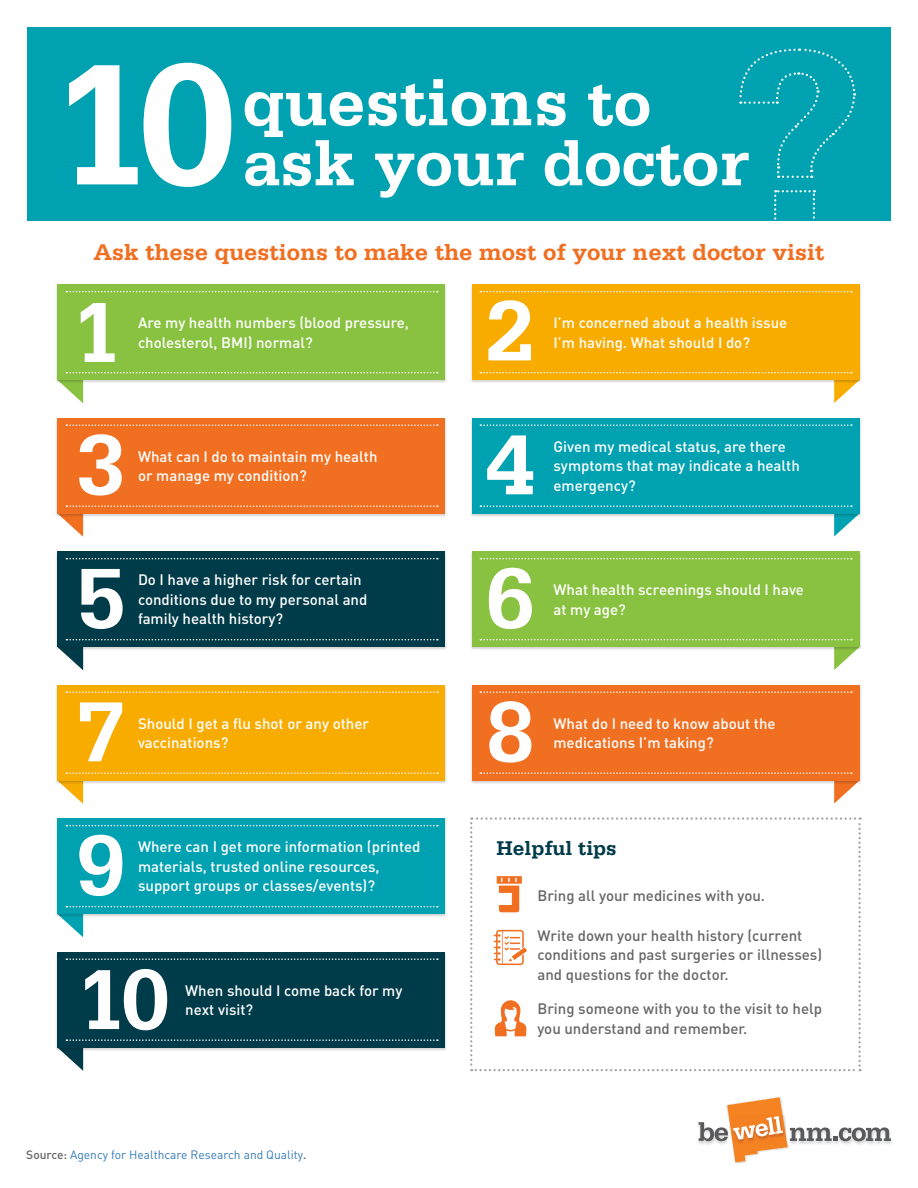
<style>
.page{position:relative;width:918px;height:1188px;background:#fff}
.page>*{position:absolute;margin:0;border:0;box-sizing:border-box;transform-origin:0 0}
.HEADLINE{font:700 182.25px "Serifa";color:#fff}
.t1{font:700 90px "Serifa";color:#fff}
.HEADLINE-2{font:700 69px "Serifa";color:#fff}
.HEADLINE-3{font:700 67.5px "Serifa";color:#fff}
.SUBHEAD{font:700 24px "Serifa";color:#f06f21}
.SUBHEAD-2{font:700 21px "Serifa";color:#003b49}
.BODY{font:500 15px/19.5px "DIN Pro";color:#fff}
.BODY-2{font:500 15px/19.5px "DIN Pro";color:#666}
.FOOTNOTE{font:12px "DIN Pro";color:#337ab7}
.s1{font-size:67.5px}
.s2{font-weight:500;color:#666}
</style>
<div class="page">
<div style="left:27px;top:27px;width:864px;height:193px;background:#00a1b1"></div>
<svg style="left:699px;top:1097px;width:192px;height:65px"></svg>
<div style="left:55px;top:284px;width:392px;height:99px;background:#e8e8e8"></div>
<div style="left:57px;top:285px;width:388px;height:95px;background:#89c241"></div>
<div style="left:472px;top:285px;width:388px;height:95px;background:#f8ac00"></div>
<div style="left:57px;top:418px;width:388px;height:95px;background:#f06f21"></div>
<div style="left:472px;top:418px;width:388px;height:95px;background:#00a1b1"></div>
<div style="left:55px;top:551px;width:392px;height:99px;background:#e8e8e8"></div>
<div style="left:57px;top:552px;width:388px;height:95px;background:#003b49"></div>
<div style="left:472px;top:552px;width:388px;height:95px;background:#89c241"></div>
<div style="left:57px;top:685px;width:388px;height:95px;background:#f8ac00"></div>
<div style="left:472px;top:685px;width:388px;height:95px;background:#f06f21"></div>
<div style="left:55px;top:818px;width:392px;height:99px;background:#e8e8e8"></div>
<div style="left:57px;top:819px;width:388px;height:95px;background:#00a1b1"></div>
<div style="left:57px;top:952px;width:388px;height:95px;background:#003b49"></div>
<svg style="left:66px;top:291px;width:372px;height:1px"></svg>
<svg style="left:66px;top:424px;width:372px;height:2px"></svg>
<svg style="left:66px;top:558px;width:372px;height:1px"></svg>
<svg style="left:66px;top:691px;width:372px;height:2px"></svg>
<svg style="left:66px;top:825px;width:372px;height:1px"></svg>
<svg style="left:66px;top:958px;width:372px;height:2px"></svg>
<svg style="left:480px;top:291px;width:372px;height:1px"></svg>
<svg style="left:480px;top:424px;width:372px;height:2px"></svg>
<svg style="left:480px;top:558px;width:372px;height:1px"></svg>
<svg style="left:480px;top:691px;width:372px;height:2px"></svg>
<svg style="left:57px;top:372px;width:381px;height:31px"></svg>
<svg style="left:57px;top:505px;width:381px;height:32px"></svg>
<svg style="left:57px;top:639px;width:381px;height:31px"></svg>
<svg style="left:57px;top:772px;width:381px;height:32px"></svg>
<svg style="left:57px;top:906px;width:381px;height:31px"></svg>
<svg style="left:57px;top:1039px;width:381px;height:32px"></svg>
<svg style="left:480px;top:372px;width:380px;height:31px"></svg>
<svg style="left:480px;top:505px;width:380px;height:32px"></svg>
<svg style="left:480px;top:639px;width:380px;height:31px"></svg>
<svg style="left:480px;top:772px;width:380px;height:32px"></svg>
<svg style="left:470px;top:817px;width:391px;height:254px"></svg>
<svg style="left:739px;top:48px;width:117px;height:130px"></svg>
<svg style="left:774px;top:190px;width:41px;height:31px"></svg>
<p class="HEADLINE" style="left:50px;top:18px;width:190px">10</p>
<p class="HEADLINE-2" style="left:243px;top:62px;width:410px">questions <span class="s1">to</span></p>
<p class="HEADLINE-3" style="left:243px;top:124px;width:508px">ask your doctor</p>
<p class="SUBHEAD" style="left:93px;top:238px;width:733px">Ask these questions to make the most of your next doctor visit</p>
<p class="t1" style="left:71px;top:280px;width:52px">1</p>
<p class="t1" style="left:485px;top:278px;width:52px">2</p>
<p class="BODY" style="left:138px;top:312px;width:273px">Are my health numbers (blood pressure, cholesterol, BMI) normal?</p>
<p class="BODY" style="left:554px;top:312px;width:235px">I’m concerned about a health issue<br>I’m having. What should I do?</p>
<p class="t1" style="left:76px;top:412px;width:52px">3</p>
<p class="t1" style="left:485px;top:412px;width:52px">4</p>
<p class="BODY" style="left:138px;top:446px;width:241px">What can I do to maintain my health or manage my condition?</p>
<p class="BODY" style="left:554px;top:436px;width:248px">Given my medical status, are there symptoms that may indicate a health emergency?</p>
<p class="t1" style="left:76px;top:545px;width:52px">5</p>
<p class="t1" style="left:485px;top:545px;width:52px">6</p>
<p class="BODY" style="left:138px;top:570px;width:231px">Do I have a higher risk for certain conditions due to my personal and family health history?</p>
<p class="BODY" style="left:554px;top:579px;width:252px">What health screenings should I have at my age?</p>
<p class="t1" style="left:76px;top:679px;width:52px">7</p>
<p class="t1" style="left:485px;top:679px;width:52px">8</p>
<p class="BODY" style="left:138px;top:713px;width:233px">Should I get a flu shot or any other vaccinations?</p>
<p class="BODY" style="left:554px;top:713px;width:224px">What do I need to know about the medications I’m taking?</p>
<p class="t1" style="left:76px;top:812px;width:52px">9</p>
<p class="BODY" style="left:138px;top:837px;width:284px">Where can I get more information (printed materials, trusted online resources, support groups or classes/events)?</p>
<p class="t1" style="left:76px;top:947px;width:96px">10</p>
<p class="BODY" style="left:185px;top:980px;width:219px">When should I come back for my next visit?</p>
<p class="FOOTNOTE" style="left:26px;top:1146px;width:282px"><span class="s2">Source:</span> Agency for Healthcare Research and Quality<span class="s2">.</span></p>
<p class="SUBHEAD-2" style="left:496px;top:835px;width:122px">Helpful tips</p>
<p class="BODY-2" style="left:537px;top:885px;width:229px">Bring all your medicines with you.</p>
<p class="BODY-2" style="left:537px;top:925px;width:286px">Write down your health history (current conditions and past surgeries or illnesses) and questions for the doctor.</p>
<p class="BODY-2" style="left:537px;top:999px;width:286px">Bring someone with you to the visit to help you understand and remember.</p>
</div>
